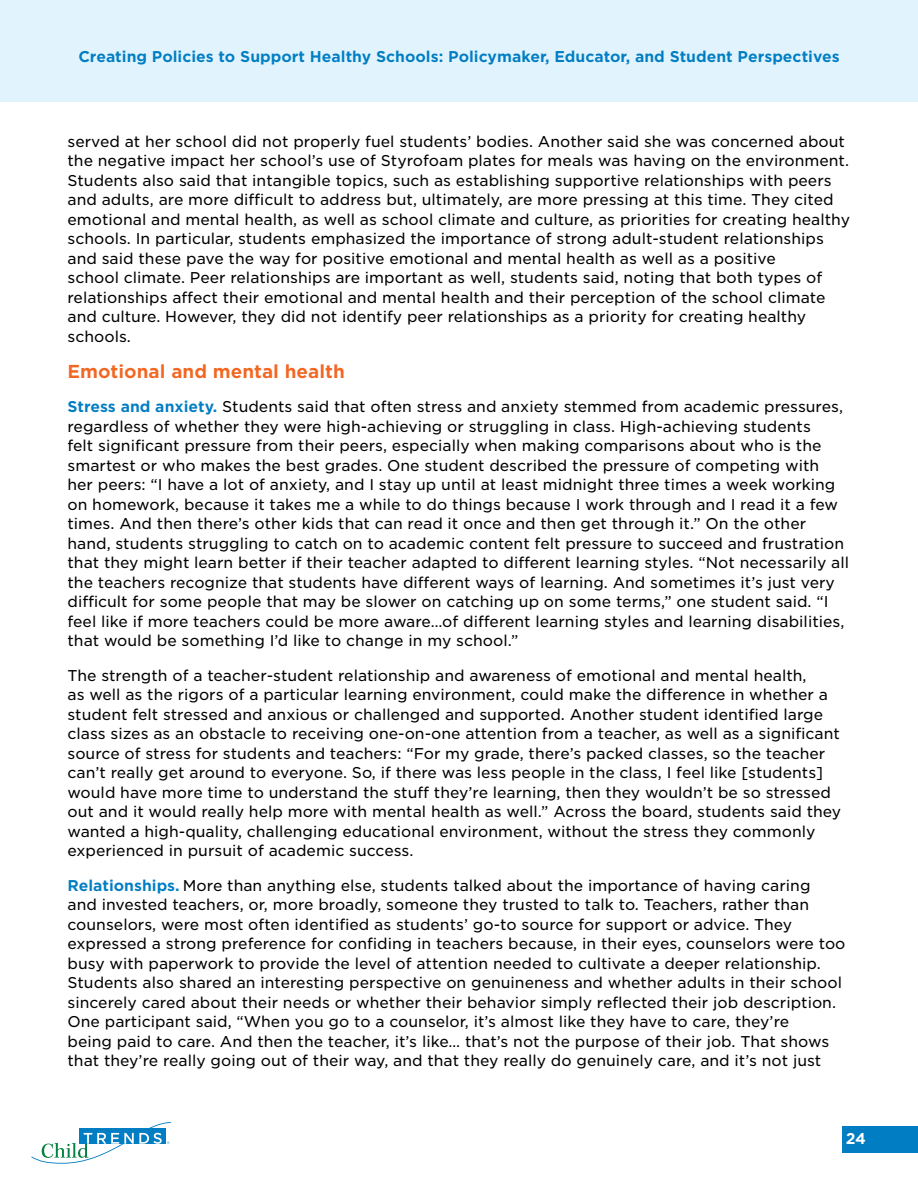
<style>
.page{position:relative;width:918px;height:1188px;background:#fff}
.page>*{position:absolute;margin:0;border:0;box-sizing:border-box;transform-origin:0 0}
.t1{font:700 18px "Gotham S Sm";color:#f26722}
.t2{font:15px/19.5px "Gotham S Sm";color:#000}
.t3{font:700 15px "Gotham S Sm";color:#007dc3}
.t4{font:700 15px "Gotham S Sm";color:#fff}
.s1{font-weight:700;color:#007dc3}
</style>
<div class="page">
<svg style="left:31px;top:1122px;width:140px;height:42px"></svg>
<div style="left:842px;top:1126px;width:76px;height:27px;background:#007dc3"></div>
<div style="left:0;top:0;width:918px;height:102px;background:#e1f4fd"></div>
<p class="t3" style="left:78px;top:47px;width:763px">Creating Policies to Support Healthy Schools: Policymaker, Educator, and Student Perspectives</p>
<p class="t2" style="left:68px;top:131px;width:784px">served at her school did not properly fuel students’ bodies. Another said she was concerned about the negative impact her school’s use of Styrofoam plates for meals was having on the environment.<br>Students also said that intangible topics, such as establishing supportive relationships with peers and adults, are more difficult to address but, ultimately, are more pressing at this time. They cited emotional and mental health, as well as school climate and culture, as priorities for creating healthy schools. In particular, students emphasized the importance of strong adult-student relationships and said these pave the way for positive emotional and mental health as well as a positive<br>school climate. Peer relationships are important as well, students said, noting that both types of relationships affect their emotional and mental health and their perception of the school climate and culture. However, they did not identify peer relationships as a priority for creating healthy schools.</p>
<p class="t1" style="left:68px;top:359px;width:279px">Emotional and mental health</p>
<p class="t2" style="left:68px;top:397px;width:783px"><span class="s1">Stress and anxiety.</span> Students said that often stress and anxiety stemmed from academic pressures, regardless of whether they were high-achieving or struggling in class. High-achieving students<br>felt significant pressure from their peers, especially when making comparisons about who is the smartest or who makes the best grades. One student described the pressure of competing with<br>her peers: “I have a lot of anxiety, and I stay up until at least midnight three times a week working on homework, because it takes me a while to do things because I work through and I read it a few times. And then there’s other kids that can read it once and then get through it.” On the other hand, students struggling to catch on to academic content felt pressure to succeed and frustration that they might learn better if their teacher adapted to different learning styles. “Not necessarily all the teachers recognize that students have different ways of learning. And sometimes it’s just very difficult for some people that may be slower on catching up on some terms,” one student said. “I feel like if more teachers could be more aware…of different learning styles and learning disabilities, that would be something I’d like to change in my school.”</p>
<p class="t2" style="left:68px;top:665px;width:775px">The strength of a teacher-student relationship and awareness of emotional and mental health,<br>as well as the rigors of a particular learning environment, could make the difference in whether a student felt stressed and anxious or challenged and supported. Another student identified large class sizes as an obstacle to receiving one-on-one attention from a teacher, as well as a significant source of stress for students and teachers: “For my grade, there’s packed classes, so the teacher can’t really get around to everyone. So, if there was less people in the class, I feel like [students] would have more time to understand the stuff they’re learning, then they wouldn’t be so stressed out and it would really help more with mental health as well.” Across the board, students said they wanted a high-quality, challenging educational environment, without the stress they commonly experienced in pursuit of academic success.</p>
<p class="t2" style="left:68px;top:875px;width:780px"><span class="s1">Relationships.</span> More than anything else, students talked about the importance of having caring<br>and invested teachers, or, more broadly, someone they trusted to talk to. Teachers, rather than counselors, were most often identified as students’ go-to source for support or advice. They expressed a strong preference for confiding in teachers because, in their eyes, counselors were too busy with paperwork to provide the level of attention needed to cultivate a deeper relationship.<br>Students also shared an interesting perspective on genuineness and whether adults in their school sincerely cared about their needs or whether their behavior simply reflected their job description.<br>One participant said, “When you go to a counselor, it’s almost like they have to care, they’re<br>being paid to care. And then the teacher, it’s like… that’s not the purpose of their job. That shows that they’re really going out of their way, and that they really do genuinely care, and it’s not just</p>
<p class="t4" style="left:846px;top:1129px;width:22px">24</p>
</div>
